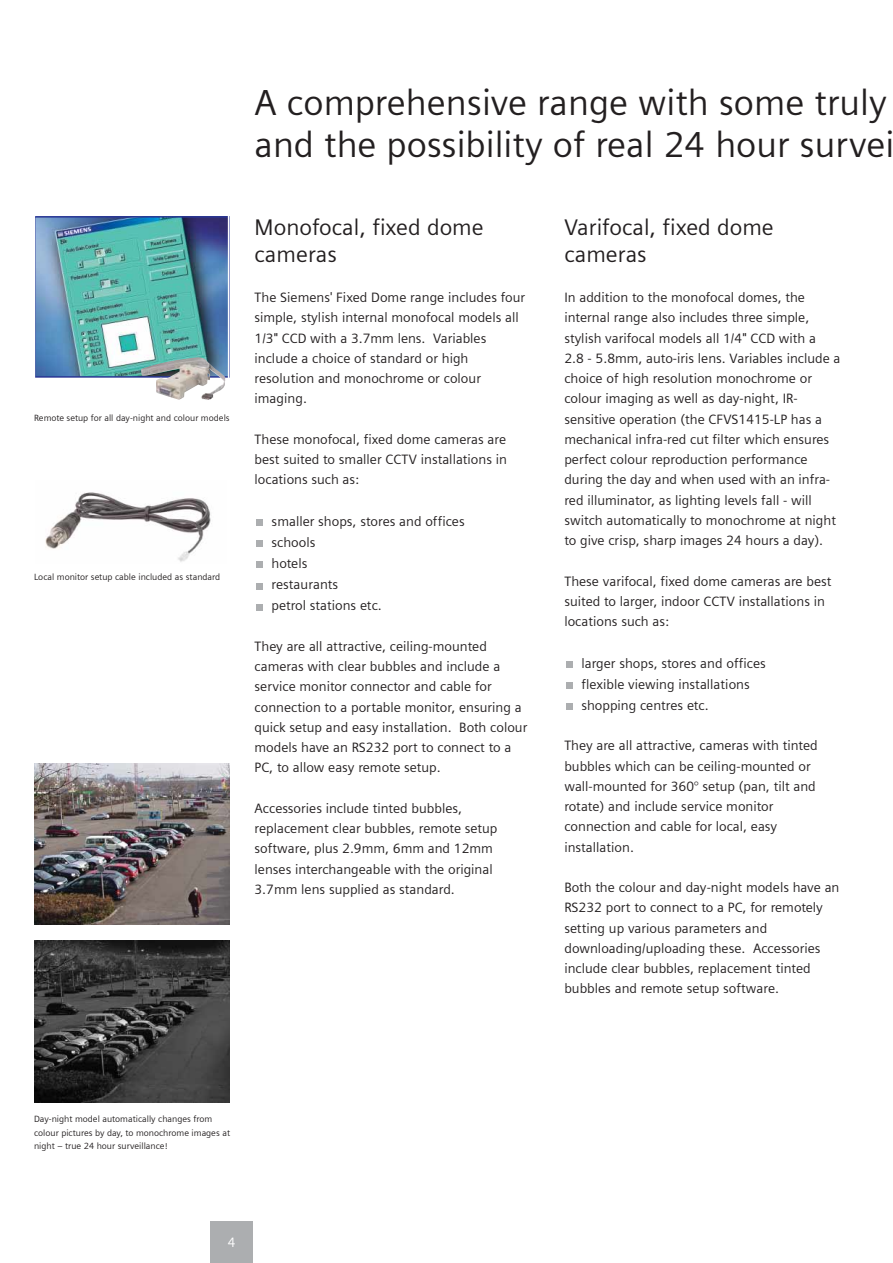
<style>
.page{position:relative;width:893px;height:1263px;background:#fff}
.page>*{position:absolute;margin:0;border:0;box-sizing:border-box;transform-origin:0 0}
.t1{font:36px/42px "TT9 E3 O00";color:#231f20}
.t2{font:22.5px/27px "TT9 E3 O00";color:#231f20}
.t3{font:13.5px/20.2px "TT9 E3 O00";color:#231f20}
.t4{font:13.5px "TT9 E3 O00";color:#fff}
.t5{font:9px/13.5px "TT9 E3 O00";color:#231f20}
</style>
<div class="page">
<div style="left:210px;top:1222px;width:43px;height:41px;background:#acaeb0"></div>
<svg style="left:256px;top:604px;width:6px;height:6px"></svg>
<svg style="left:256px;top:583px;width:6px;height:6px"></svg>
<svg style="left:256px;top:562px;width:6px;height:6px"></svg>
<svg style="left:256px;top:541px;width:6px;height:6px"></svg>
<div style="left:256px;top:519px;width:6px;height:7px;background:#acaeb0"></div>
<svg style="left:566px;top:704px;width:6px;height:6px"></svg>
<div style="left:566px;top:682px;width:6px;height:7px;background:#acaeb0"></div>
<div style="left:566px;top:661px;width:6px;height:7px;background:#acaeb0"></div>
<img style="left:34px;top:763px;width:196px;height:162px">
<img style="left:34px;top:940px;width:196px;height:162px">
<img style="left:45px;top:492px;width:166px;height:70px">
<img style="left:37px;top:219px;width:189px;height:156px">
<div style="left:34px;top:216px;width:196px;height:162px;border:2px solid #2a3795"></div>
<img style="left:141px;top:357px;width:84px;height:43px">
<div style="left:34px;top:199px;width:195px;height:208px;border:2px solid #fff"></div>
<p class="t5" style="left:34px;top:412px;width:197px">Remote setup for all day-night and colour models</p>
<p class="t5" style="left:34px;top:571px;width:188px">Local monitor setup cable included as standard</p>
<h1 class="t1" style="left:254px;top:85px;width:641px">A comprehensive range with some truly and the possibility of real 24 hour survei</h1>
<h2 class="t2" style="left:254px;top:215px;width:231px">Monofocal, fixed dome cameras</h2>
<p class="t3" style="left:254px;top:289px;width:272px">The Siemens' Fixed Dome range includes four simple, stylish internal monofocal models all 1/3" CCD with a 3.7mm lens. Variables include a choice of standard or high resolution and monochrome or colour imaging.</p>
<p class="t3" style="left:254px;top:430px;width:254px;text-align:justify">These monofocal, fixed dome cameras are best suited to smaller CCTV installations in locations such as:</p>
<p class="t3" style="left:271px;top:512px;width:195px;line-height:21.1px">smaller shops, stores and offices schools<br>hotels<br>restaurants<br>petrol stations etc.</p>
<p class="t3" style="left:254px;top:637px;width:274px">They are all attractive, ceiling-mounted cameras with clear bubbles and include a service monitor connector and cable for connection to a portable monitor, ensuring a quick setup and easy installation. Both colour models have an RS232 port to connect to a PC, to allow easy remote setup.</p>
<p class="t3" style="left:254px;top:799px;width:244px">Accessories include tinted bubbles, replacement clear bubbles, remote setup software, plus 2.9mm, 6mm and 12mm lenses interchangeable with the original 3.7mm lens supplied as standard.</p>
<h2 class="t2" style="left:564px;top:215px;width:211px">Varifocal, fixed dome cameras</h2>
<p class="t3" style="left:564px;top:289px;width:277px">In addition to the monofocal domes, the internal range also includes three simple, stylish varifocal models all 1/4" CCD with a<br>2.8 - 5.8mm, auto-iris lens. Variables include a choice of high resolution monochrome or colour imaging as well as day-night, IR&shy;sensitive operation (the CFVS1415-LP has a mechanical infra-red cut filter which ensures perfect colour reproduction performance during the day and when used with an infra&shy;red illuminator, as lighting levels fall - will switch automatically to monochrome at night to give crisp, sharp images 24 hours a day).</p>
<p class="t3" style="left:564px;top:572px;width:269px">These varifocal, fixed dome cameras are best suited to larger, indoor CCTV installations in locations such as:</p>
<p class="t3" style="left:581px;top:654px;width:186px;line-height:21.1px">larger shops, stores and offices flexible viewing installations shopping centres etc.</p>
<p class="t3" style="left:564px;top:737px;width:255px">They are all attractive, cameras with tinted bubbles which can be ceiling-mounted or wall-mounted for 360° setup (pan, tilt and rotate) and include service monitor connection and cable for local, easy installation.</p>
<p class="t3" style="left:564px;top:879px;width:276px">Both the colour and day-night models have an RS232 port to connect to a PC, for remotely setting up various parameters and downloading/uploading these. Accessories include clear bubbles, replacement tinted bubbles and remote setup software.</p>
<p class="t5" style="left:34px;top:1113px;width:197px">Day-night model automatically changes from colour pictures by day, to monochrome images at night – true 24 hour surveillance!</p>
<p class="t4" style="left:228px;top:1237px;width:9px">4</p>
</div>
